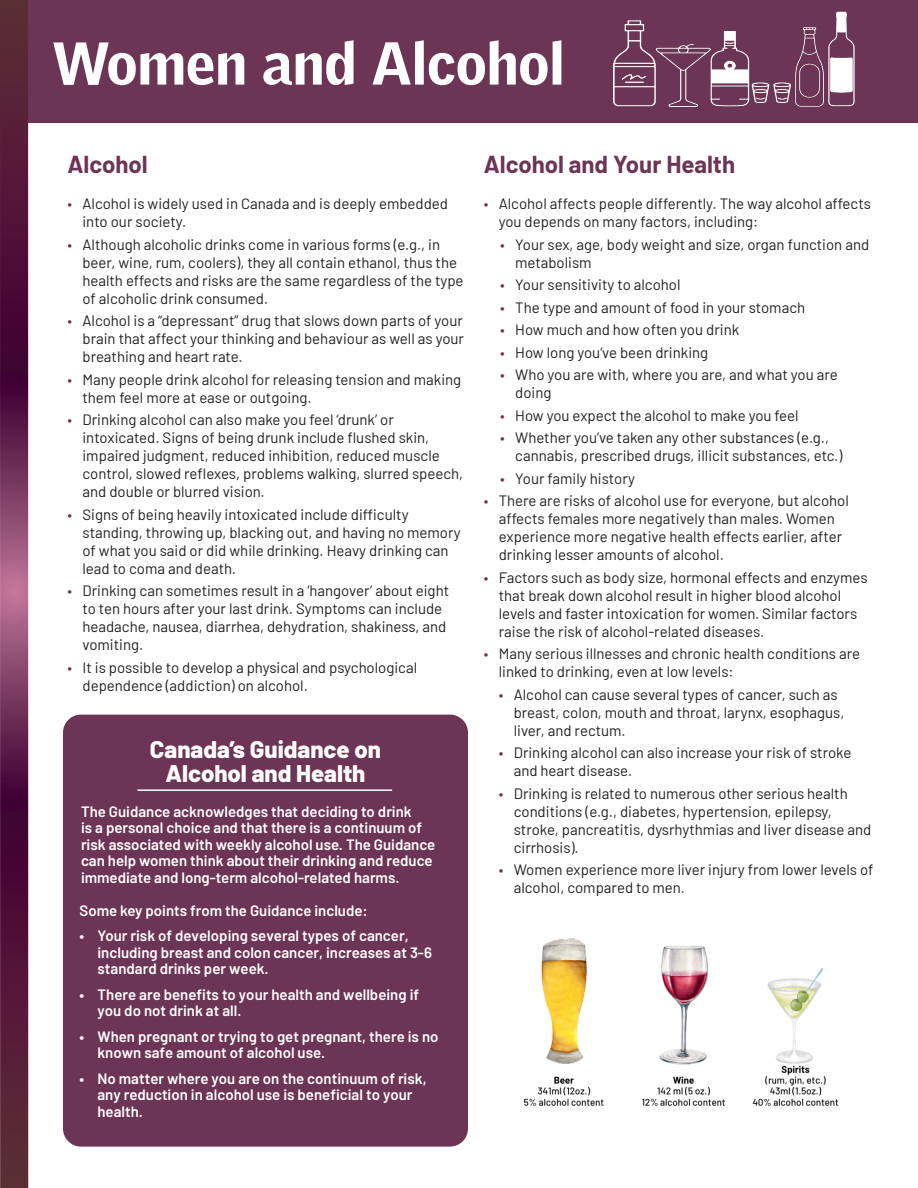
<style>
.page{position:relative;width:918px;height:1188px;background:#fff}
.page>*{position:absolute;margin:0;border:0;box-sizing:border-box;transform-origin:0 0}
.Table_of_Contents{font:900 58.5px "Griffith Gothic";color:#fff}
.Large_Paragraph{font:800 24px/24px "Barlow";color:#fff;text-align:center}
.Large_Paragraph-2{font:700 24px "Barlow";color:#6c3555}
.t1{font:15px/18px "Barlow";color:#231f20}
.Body_Copy{font:600 15px/16.5px "Barlow";color:#fff}
.s1{color:#6c3555}
</style>
<div class="page">
<div style="left:0;top:0;width:918px;height:122px;background:#6c3555"></div>
<img style="left:614px;top:11px;width:241px;height:96px">
<svg style="left:0;top:0;width:28px;height:1188px;background:#612447"></svg>
<div style="left:63px;top:715px;width:405px;height:432px;background:#6c3555;border-radius:18px"></div>
<img style="left:524px;top:939px;width:315px;height:167px">
<hr style="left:137px;top:789px;width:255px;height:2px;background:#fff">
<p class="Table_of_Contents" style="left:52px;top:28px;width:514px">Women and Alcohol</p>
<p class="Large_Paragraph-2" style="left:68px;top:147px;width:82px">Alcohol</p>
<p class="t1" style="left:82px;top:194px;width:367px;text-indent:-15px"><span class="s1">•</span> Alcohol is widely used in Canada and is deeply embedded into our society.</p>
<p class="t1" style="left:82px;top:234px;width:383px;text-indent:-15px"><span class="s1">•</span> Although alcoholic drinks come in various forms (e.g., in beer, wine, rum, coolers), they all contain ethanol, thus the health effects and risks are the same regardless of the type of alcoholic drink consumed.</p>
<p class="t1" style="left:82px;top:311px;width:383px;text-align:justify;text-indent:-15px"><span class="s1">•</span> Alcohol is a “depressant” drug that slows down parts of your brain that affect your thinking and behaviour as well as your breathing and heart rate.</p>
<p class="t1" style="left:82px;top:369px;width:380px;text-indent:-15px"><span class="s1">•</span> Many people drink alcohol for releasing tension and making them feel more at ease or outgoing.</p>
<p class="t1" style="left:82px;top:410px;width:382px;text-indent:-15px"><span class="s1">•</span> Drinking alcohol can also make you feel ‘drunk’ or intoxicated. Signs of being drunk include flushed skin, impaired judgment, reduced inhibition, reduced muscle control, slowed reflexes, problems walking, slurred speech, and double or blurred vision.</p>
<p class="t1" style="left:82px;top:504px;width:380px;text-indent:-15px"><span class="s1">•</span> Signs of being heavily intoxicated include difficulty standing, throwing up, blacking out, and having no memory of what you said or did while drinking. Heavy drinking can lead to coma and death.</p>
<p class="t1" style="left:82px;top:581px;width:368px;text-indent:-15px"><span class="s1">•</span> Drinking can sometimes result in a ‘hangover’ about eight to ten hours after your last drink. Symptoms can include headache, nausea, diarrhea, dehydration, shakiness, and vomiting.</p>
<p class="t1" style="left:82px;top:657px;width:336px;text-indent:-15px"><span class="s1">•</span> It is possible to develop a physical and psychological dependence (addiction) on alcohol.</p>
<p class="Large_Paragraph" style="left:150px;top:736px;width:233px">Canada’s Guidance on<br>Alcohol and Health</p>
<p class="Body_Copy" style="left:81px;top:802px;width:356px">The Guidance acknowledges that deciding to drink<br>is a personal choice and that there is a continuum of risk associated with weekly alcohol use. The Guidance can help women think about their drinking and reduce immediate and long-term alcohol-related harms.</p>
<p class="Body_Copy" style="left:80px;top:901px;width:290px">Some key points from the Guidance include:</p>
<p class="Body_Copy" style="left:98px;top:926px;width:336px;text-indent:-18px">• Your risk of developing several types of cancer, including breast and colon cancer, increases at 3-6 standard drinks per week.</p>
<p class="Body_Copy" style="left:98px;top:985px;width:323px;text-indent:-18px">• There are benefits to your health and wellbeing if you do not drink at all.</p>
<p class="Body_Copy" style="left:98px;top:1027px;width:343px;text-indent:-18px">• When pregnant or trying to get pregnant, there is no known safe amount of alcohol use.</p>
<p class="Body_Copy" style="left:98px;top:1069px;width:331px;text-indent:-18px">• No matter where you are on the continuum of risk, any reduction in alcohol use is beneficial to your health.</p>
<p class="Large_Paragraph-2" style="left:484px;top:147px;width:253px">Alcohol and Your Health</p>
<p class="t1" style="left:499px;top:194px;width:374px;text-indent:-15px"><span class="s1">•</span> Alcohol affects people differently. The way alcohol affects you depends on many factors, including:</p>
<p class="t1" style="left:515px;top:234px;width:355px;text-indent:-15px"><span class="s1">•</span> Your sex, age, body weight and size, organ function and metabolism</p>
<p class="t1" style="left:500px;top:275px;width:182px"><span class="s1">•</span> Your sensitivity to alcohol</p>
<p class="t1" style="left:500px;top:297px;width:307px"><span class="s1">•</span> The type and amount of food in your stomach</p>
<p class="t1" style="left:500px;top:320px;width:241px"><span class="s1">•</span> How much and how often you drink</p>
<p class="t1" style="left:500px;top:342px;width:210px"><span class="s1">•</span> How long you’ve been drinking</p>
<p class="t1" style="left:515px;top:365px;width:324px;text-indent:-15px"><span class="s1">•</span> Who you are with, where you are, and what you are doing</p>
<p class="t1" style="left:500px;top:405px;width:300px"><span class="s1">•</span> How you expect the alcohol to make you feel</p>
<p class="t1" style="left:515px;top:428px;width:329px;text-indent:-15px"><span class="s1">•</span> Whether you’ve taken any other substances (e.g., cannabis, prescribed drugs, illicit substances, etc.)</p>
<p class="t1" style="left:500px;top:468px;width:136px"><span class="s1">•</span> Your family history</p>
<p class="t1" style="left:499px;top:491px;width:352px;text-indent:-15px"><span class="s1">•</span> There are risks of alcohol use for everyone, but alcohol affects females more negatively than males. Women experience more negative health effects earlier, after drinking lesser amounts of alcohol.</p>
<p class="t1" style="left:499px;top:567px;width:370px;text-indent:-15px"><span class="s1">•</span> Factors such as body size, hormonal effects and enzymes that break down alcohol result in higher blood alcohol levels and faster intoxication for women. Similar factors raise the risk of alcohol-related diseases.</p>
<p class="t1" style="left:499px;top:644px;width:363px;text-indent:-15px"><span class="s1">•</span> Many serious illnesses and chronic health conditions are linked to drinking, even at low levels:</p>
<p class="t1" style="left:514px;top:684px;width:332px;text-indent:-15px"><span class="s1">•</span> Alcohol can cause several types of cancer, such as breast, colon, mouth and throat, larynx, esophagus, liver, and rectum.</p>
<p class="t1" style="left:514px;top:743px;width:339px;text-indent:-15px"><span class="s1">•</span> Drinking alcohol can also increase your risk of stroke and heart disease.</p>
<p class="t1" style="left:514px;top:783px;width:359px;text-indent:-15px"><span class="s1">•</span> Drinking is related to numerous other serious health conditions (e.g., diabetes, hypertension, epilepsy, stroke, pancreatitis, dysrhythmias and liver disease and cirrhosis).</p>
<p class="t1" style="left:514px;top:860px;width:361px;text-indent:-15px"><span class="s1">•</span> Women experience more liver injury from lower levels of alcohol, compared to men.</p>
</div>
